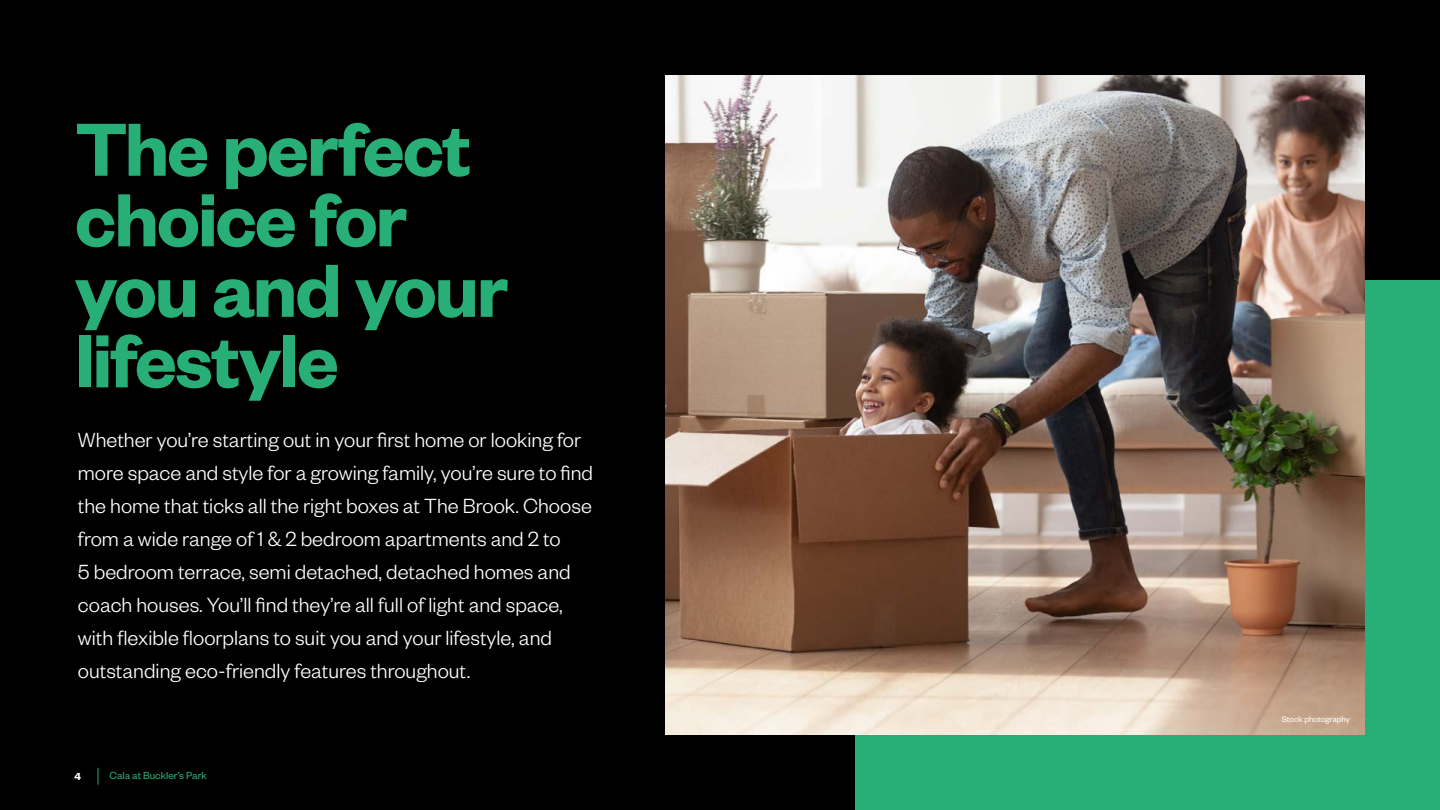
<style>
.page{position:relative;width:1440px;height:810px;background:#000}
.page>*{position:absolute;margin:0;border:0;box-sizing:border-box;transform-origin:0 0}
.t1{font:82.5px/70.5px "Founders Grotesk Sm Bd";letter-spacing:-.025em;color:#28af78}
.t2{font:300 22.5px/33px "Founders Grotesk";color:#fff}
.t3{font:11.25px "Founders Grotesk";color:#28af78}
.t4{font:11.25px "Founders Grotesk Sm Bd";color:#fff}
.t5{font:9px "Founders Grotesk";color:#fff}
</style>
<div class="page">
<svg style="left:98px;top:768px;width:1px;height:17px"></svg>
<div style="left:855px;top:280px;width:585px;height:530px;background:#28af78"></div>
<img style="left:665px;top:75px;width:700px;height:660px">
<h1 class="t1" style="left:75px;top:110px;width:435px">The perfect choice for you and your lifestyle</h1>
<p class="t2" style="left:78px;top:422px;width:517px">Whether you’re starting out in your first home or looking for more space and style for a growing family, you’re sure to find the home that ticks all the right boxes at The Brook. Choose from a wide range of 1 &amp; 2 bedroom apartments and 2 to<br>5 bedroom terrace, semi detached, detached homes and coach houses. You’ll find they’re all full of light and space, with flexible floorplans to suit you and your lifestyle, and outstanding eco-friendly features throughout.</p>
<p class="t4" style="left:74px;top:770px;width:8px">4</p>
<p class="t3" style="left:110px;top:769px;width:99px">Cala at Buckler’s Park</p>
<p class="t5" style="left:1282px;top:714px;width:70px">Stock photography</p>
</div>
